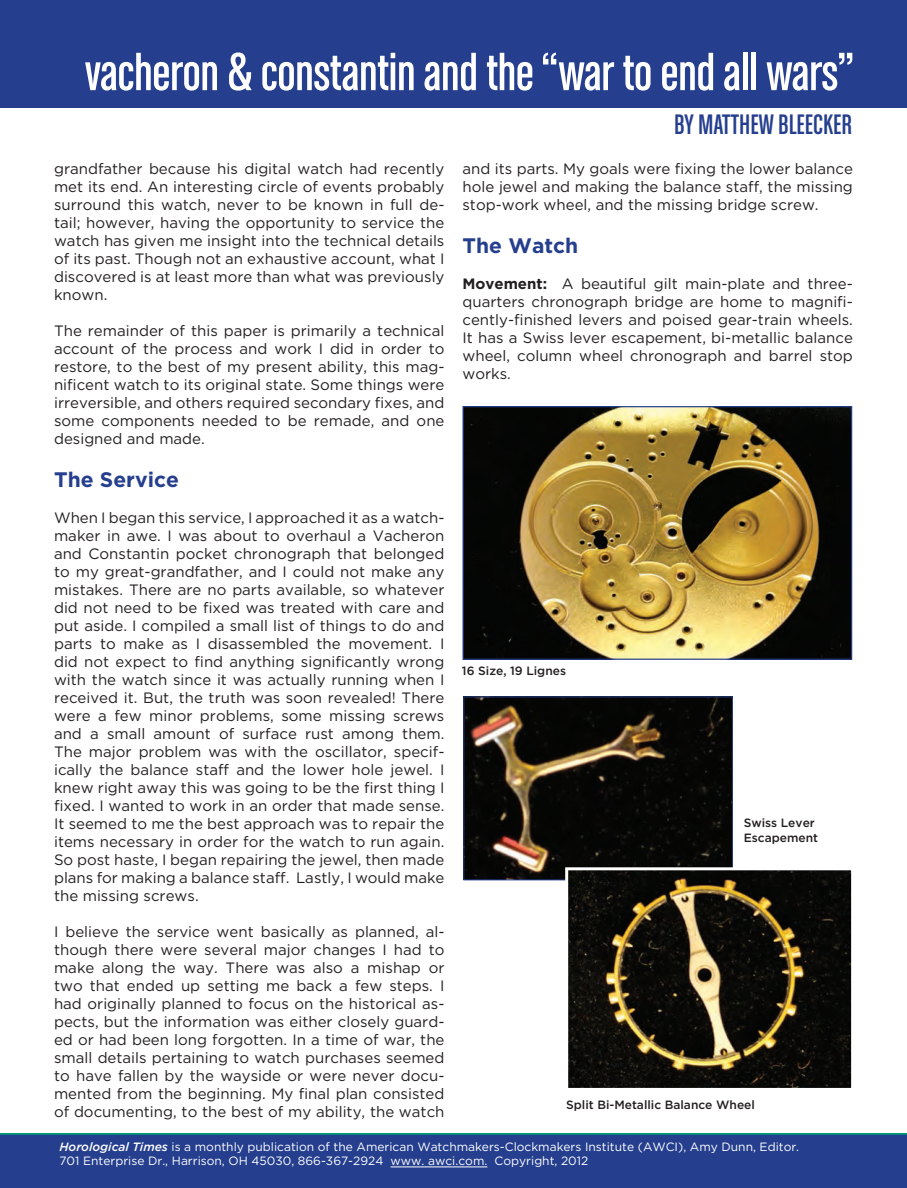
<style>
.page{position:relative;width:907px;height:1188px;background:#fff}
.page>*{position:absolute;margin:0;border:0;box-sizing:border-box;transform-origin:0 0}
.t1{font:54px "Chalet Comprime Cologne Sixty";color:#fff}
.t2{font:30px "Chalet Comprime Cologne Sixty";color:#253f8e}
.t3{font:700 21px "Gotham";color:#253f8e}
.t4{font:15px/18px "Gotham";color:#231f20;text-align:justify}
.t5{font:12px "Gotham";color:#fff}
.t6{font:500 12px "Gotham";color:#231f20}
.s1{font-weight:700}
.s2{font-weight:500;font-style:italic}
</style>
<div class="page">
<div style="left:0;top:0;width:906px;height:108px;background:#253f8e"></div>
<img style="left:464px;top:408px;width:385px;height:250px">
<div style="left:462px;top:406px;width:389px;height:254px;border:1px solid #253f8e"></div>
<img style="left:465px;top:698px;width:265px;height:180px">
<div style="left:463px;top:696px;width:269px;height:184px;border:1px solid #253f8e"></div>
<img style="left:569px;top:871px;width:280px;height:216px">
<div style="left:565px;top:867px;width:288px;height:224px;border:3px solid #fff"></div>
<div style="left:0;top:1133px;width:906px;height:55px;background:#253f8e"></div>
<hr style="left:390px;top:1167px;width:97px;height:1px;background:#fff">
<p class="t1" style="left:85px;top:43px;width:770px">vacheron &amp; constantin and the “war to end all wars”</p>
<p class="t2" style="left:674px;top:108px;width:179px">BY MATTHEW BLEECKER</p>
<p class="t4" style="left:462px;top:160px;width:392px">and its parts. My goals were fixing the lower balance hole jewel and making the balance staff, the missing stop-work wheel, and the missing bridge screw.</p>
<p class="t3" style="left:462px;top:234px;width:117px">The Watch</p>
<p class="t4" style="left:462px;top:275px;width:392px"><span class="s1">Movement:</span> A beautiful gilt main-plate and three&shy;quarters chronograph bridge are home to magnifi&shy;cently-finished levers and poised gear-train wheels.<br>It has a Swiss lever escapement, bi-metallic balance wheel, column wheel chronograph and barrel stop works.</p>
<p class="t4" style="left:54px;top:160px;width:392px">grandfather because his digital watch had recently met its end. An interesting circle of events probably surround this watch, never to be known in full de&shy;tail; however, having the opportunity to service the watch has given me insight into the technical details of its past. Though not an exhaustive account, what I discovered is at least more than what was previously known.</p>
<p class="t4" style="left:54px;top:322px;width:392px">The remainder of this paper is primarily a technical account of the process and work I did in order to restore, to the best of my present ability, this mag&shy;nificent watch to its original state. Some things were irreversible, and others required secondary fixes, and some components needed to be remade, and one designed and made.</p>
<p class="t3" style="left:54px;top:468px;width:126px">The Service</p>
<p class="t4" style="left:54px;top:509px;width:392px">When I began this service, I approached it as a watch&shy;maker in awe. I was about to overhaul a Vacheron and Constantin pocket chronograph that belonged to my great-grandfather, and I could not make any mistakes. There are no parts available, so whatever did not need to be fixed was treated with care and put aside. I compiled a small list of things to do and parts to make as I disassembled the movement. I did not expect to find anything significantly wrong with the watch since it was actually running when I received it. But, the truth was soon revealed! There were a few minor problems, some missing screws and a small amount of surface rust among them.<br>The major problem was with the oscillator, specif&shy;ically the balance staff and the lower hole jewel. I knew right away this was going to be the first thing I fixed. I wanted to work in an order that made sense.<br>It seemed to me the best approach was to repair the items necessary in order for the watch to run again.<br>So post haste, I began repairing the jewel, then made plans for making a balance staff. Lastly, I would make the missing screws.</p>
<p class="t4" style="left:54px;top:923px;width:392px">I believe the service went basically as planned, al&shy;though there were several major changes I had to make along the way. There was also a mishap or two that ended up setting me back a few steps. I had originally planned to focus on the historical as&shy;pects, but the information was either closely guard&shy;ed or had been long forgotten. In a time of war, the small details pertaining to watch purchases seemed to have fallen by the wayside or were never docu&shy;mented from the beginning. My final plan consisted of documenting, to the best of my ability, the watch</p>
<p class="t6" style="left:462px;top:664px;width:105px">16 Size, 19 Lignes</p>
<p class="t6" style="left:743px;top:816px;width:73px">Swiss Lever</p>
<p class="t6" style="left:743px;top:831px;width:76px">Escapement</p>
<p class="t6" style="left:566px;top:1098px;width:190px">Split Bi-Metallic Balance Wheel</p>
<p class="t5" style="left:59px;top:1140px;width:741px"><span class="s2">Horological Times</span> is a monthly publication of the American Watchmakers-Clockmakers Institute (AWCI), Amy Dunn, Editor.</p>
<p class="t5" style="left:59px;top:1155px;width:530px">701 Enterprise Dr., Harrison, OH 45030, 866-367-2924 www. awci.com. Copyright, 2012</p>
</div>
